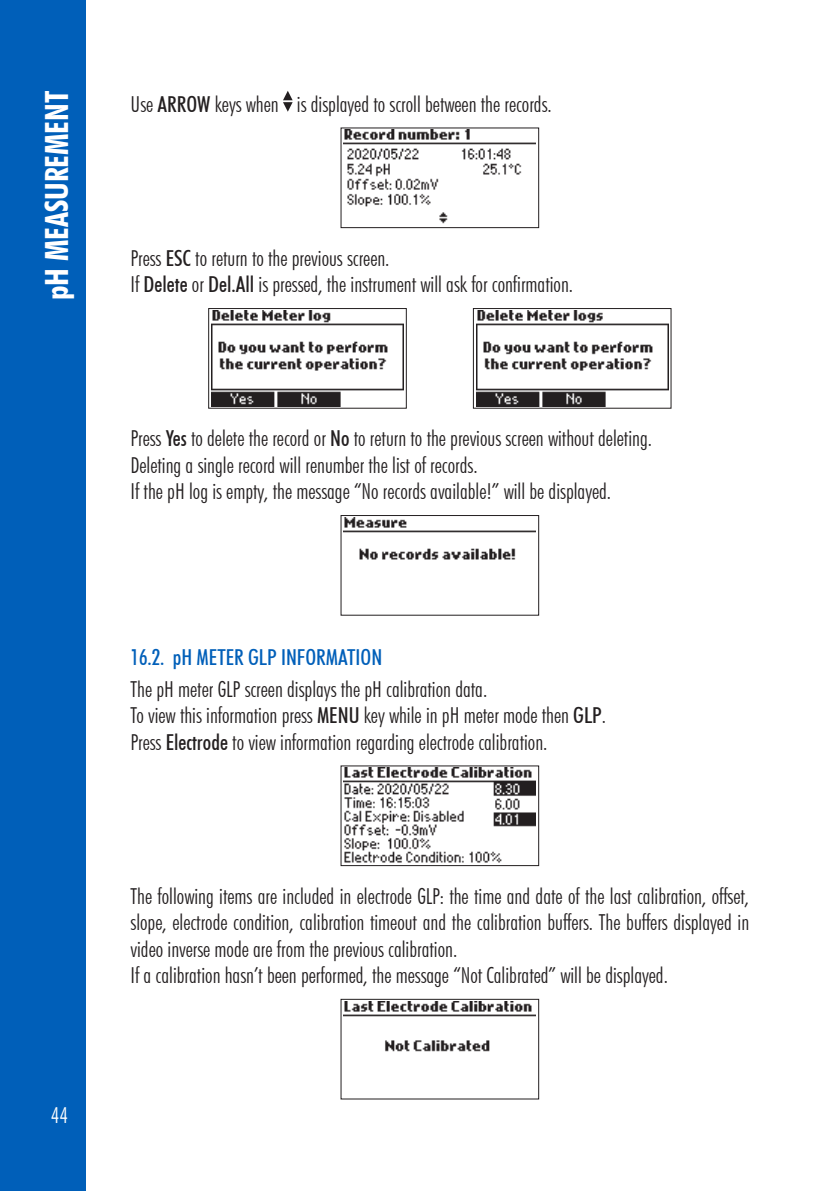
<style>
.page{position:relative;width:840px;height:1191px;background:#fff}
.page>*{position:absolute;margin:0;border:0;box-sizing:border-box;transform-origin:0 0}
.t1{font:700 condensed 32px "Futura BT";color:#fff}
.t2{font:300 condensed 22px/26.4px "Futura BT";color:#231f20}
.t3{font:500 condensed 22px "Futura BT";color:#005fb9}
.t4{font:300 condensed 22px "Futura BT";color:#fff}
.s1{font-weight:500}
</style>
<div class="page">
<div style="left:0;top:0;width:85px;height:1191px;background:#005fb9"></div>
<svg style="left:283px;top:91px;width:9px;height:21px"></svg>
<svg style="left:340px;top:127px;width:199px;height:102px"></svg>
<svg style="left:208px;top:308px;width:199px;height:101px"></svg>
<svg style="left:472px;top:308px;width:199px;height:101px"></svg>
<svg style="left:340px;top:515px;width:199px;height:101px"></svg>
<svg style="left:340px;top:765px;width:199px;height:101px"></svg>
<svg style="left:340px;top:998px;width:199px;height:102px"></svg>
<h1 class="t1" style="left:37px;top:300px;width:211px;rotate:-90deg">pH MEASUREMENT</h1>
<p class="t2" style="left:130px;top:90px;width:422px">Use <span class="s1">ARROW</span> keys when is displayed to scroll between the records.</p>
<p class="t2" style="left:130px;top:245px;width:444px">Press <span class="s1">ESC</span> to return to the previous screen.<br>If <span class="s1">Delete</span> or <span class="s1">Del.All</span> is pressed, the instrument will ask for confirmation.</p>
<p class="t2" style="left:130px;top:425px;width:522px">Press <span class="s1">Yes</span> to delete the record or <span class="s1">No</span> to return to the previous screen without deleting.<br>Deleting a single record will renumber the list of records.<br>If the pH log is empty, the message “No records available!” will be displayed.</p>
<p class="t3" style="left:130px;top:643px;width:253px">16.2. pH METER GLP INFORMATION</p>
<p class="t2" style="left:130px;top:675px;width:477px">The pH meter GLP screen displays the pH calibration data.<br>To view this information press <span class="s1">MENU</span> key while in pH meter mode then <span class="s1">GLP</span>.<br>Press <span class="s1">Electrode</span> to view information regarding electrode calibration.</p>
<p class="t4" style="left:51px;top:1101px;width:19px">44</p>
<p class="t2" style="left:130px;top:882px;width:619px">The following items are included in electrode GLP: the time and date of the last calibration, offset, slope, electrode condition, calibration timeout and the calibration buffers. The buffers displayed in video inverse mode are from the previous calibration.<br>If a calibration hasn’t been performed, the message “Not Calibrated” will be displayed.</p>
</div>
